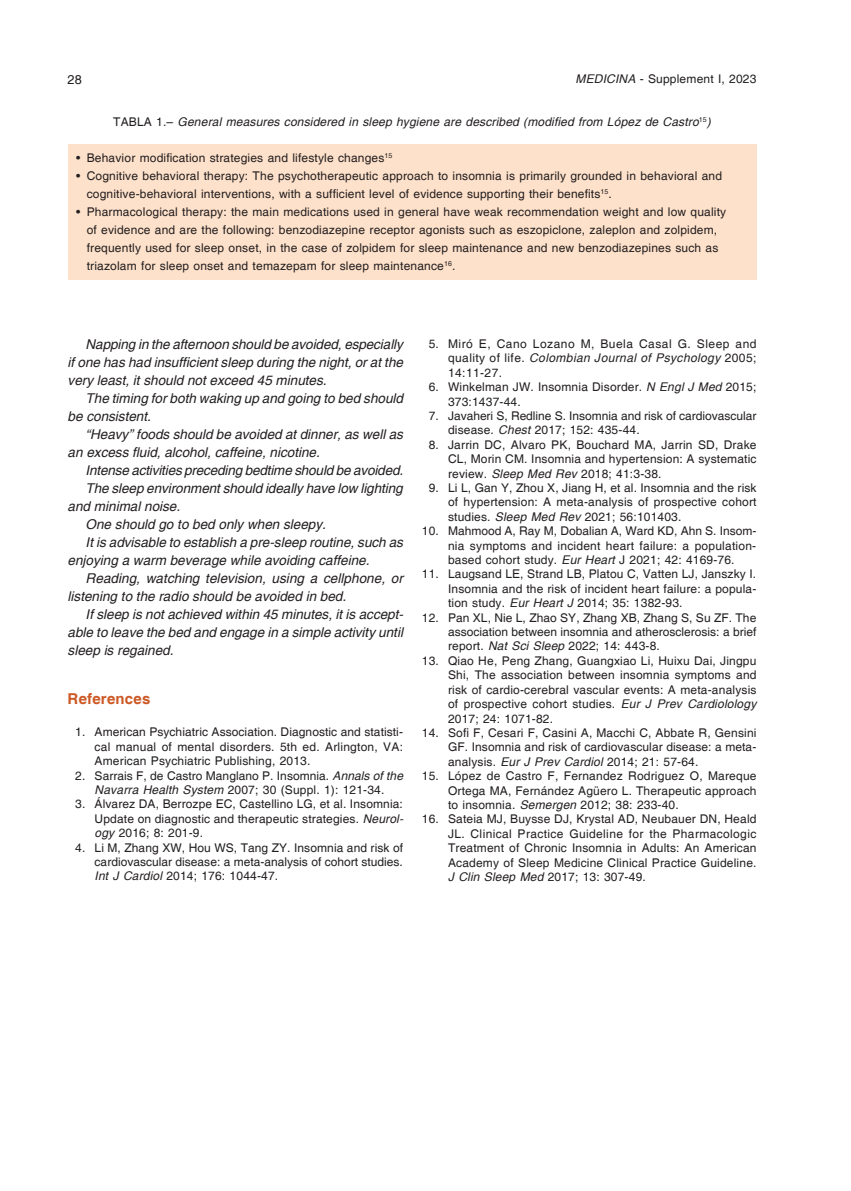
<style>
.page{position:relative;width:851px;height:1191px;background:#fff}
.page>*{position:absolute;margin:0;border:0;box-sizing:border-box;transform-origin:0 0}
.subtit{font:700 15px "Helvetica";letter-spacing:.015em;color:#cc5926}
.texto{font:italic 13.5px/18px "Helvetica";color:#231f20}
.t1{font:12.75px "Helvetica";color:#231f20}
.bibliog{font:12px/14.4px "Helvetica";letter-spacing:.015em;color:#231f20;text-align:justify}
.tabla{font:12px/18px "Helvetica";letter-spacing:.015em;color:#231f20}
.tablatit{font:italic 12px "Helvetica";letter-spacing:.015em;color:#231f20}
.s1{font-style:italic}
.s2{font-style:normal}
</style>
<div class="page">
<div style="left:68px;top:144px;width:688px;height:136px;background:#fee1ca"></div>
<p class="t1" style="left:67px;top:72px;width:16px">28</p>
<p class="tabla" style="left:575px;top:70px;width:182px"><span class="s1">MEDICINA</span> - Supplement I, 2023</p>
<p class="tablatit" style="left:113px;top:114px;width:599px"><span class="s2">TABLA 1.–</span> General measures considered in sleep hygiene are described (modified from López de Castro<sup>15</sup>)</p>
<p class="tabla" style="left:76px;top:149px;width:318px">• Behavior modification strategies and lifestyle changes<sup>15</sup></p>
<p class="tabla" style="left:87px;top:167px;width:636px;text-indent:-11px">• Cognitive behavioral therapy: The psychotherapeutic approach to insomnia is primarily grounded in behavioral and cognitive-behavioral interventions, with a sufficient level of evidence supporting their benefits<sup>15</sup>.</p>
<p class="tabla" style="left:87px;top:203px;width:641px;text-indent:-11px">• Pharmacological therapy: the main medications used in general have weak recommendation weight and low quality of evidence and are the following: benzodiazepine receptor agonists such as eszopiclone, zaleplon and zolpidem, frequently used for sleep onset, in the case of zolpidem for sleep maintenance and new benzodiazepines such as triazolam for sleep onset and temazepam for sleep maintenance<sup>16</sup>.</p>
<p class="texto" style="left:68px;top:336px;width:337px;text-align:justify;text-indent:18px">Napping in the afternoon should be avoided, especially if one has had insufficient sleep during the night, or at the very least, it should not exceed 45 minutes.</p>
<p class="texto" style="left:68px;top:390px;width:337px;text-indent:18px">The timing for both waking up and going to bed should be consistent.</p>
<p class="texto" style="left:68px;top:426px;width:337px;text-indent:18px">“Heavy” foods should be avoided at dinner, as well as an excess fluid, alcohol, caffeine, nicotine.</p>
<p class="texto" style="left:86px;top:462px;width:319px">Intense activities preceding bedtime should be avoided.</p>
<p class="texto" style="left:68px;top:480px;width:336px;text-indent:18px">The sleep environment should ideally have low lighting and minimal noise.</p>
<p class="texto" style="left:86px;top:516px;width:242px">One should go to bed only when sleepy.</p>
<p class="texto" style="left:68px;top:534px;width:337px;text-indent:18px">It is advisable to establish a pre-sleep routine, such as enjoying a warm beverage while avoiding caffeine.</p>
<p class="texto" style="left:68px;top:570px;width:337px;text-indent:18px">Reading, watching television, using a cellphone, or listening to the radio should be avoided in bed.</p>
<p class="texto" style="left:68px;top:606px;width:337px;text-align:justify;text-indent:18px">If sleep is not achieved within 45 minutes, it is accept&shy;able to leave the bed and engage in a simple activity until sleep is regained.</p>
<p class="subtit" style="left:68px;top:689px;width:84px">References</p>
<p class="bibliog" style="left:95px;top:725px;width:310px;text-indent:-19px">1. American Psychiatric Association. Diagnostic and statisti&shy;cal manual of mental disorders. 5th ed. Arlington, VA:<br>American Psychiatric Publishing, 2013.</p>
<p class="bibliog" style="left:75px;top:768px;width:329px;text-align:center">2. Sarrais F, de Castro Manglano P. Insomnia. <span class="s1">Annals of the<br>Navarra Health System</span> 2007; 30 (Suppl. 1): 121-34.</p>
<p class="bibliog" style="left:95px;top:797px;width:310px;text-indent:-19px">3. Álvarez DA, Berrozpe EC, Castellino LG, et al. Insomnia:<br>Update on diagnostic and therapeutic strategies. <span class="s1">Neurol&shy;ogy</span> 2016; 8: 201-9.</p>
<p class="bibliog" style="left:95px;top:840px;width:310px;text-indent:-19px">4. Li M, Zhang XW, Hou WS, Tang ZY. Insomnia and risk of cardiovascular disease: a meta-analysis of cohort studies.<br><span class="s1">Int J Cardiol</span> 2014; 176: 1044-47.</p>
<p class="bibliog" style="left:448px;top:337px;width:310px;text-indent:-19px">5. Miró E, Cano Lozano M, Buela Casal G. Sleep and quality of life. <span class="s1">Colombian Journal of Psychology</span> 2005; 14:11-27.</p>
<p class="bibliog" style="left:448px;top:380px;width:310px;text-indent:-19px">6. Winkelman JW. Insomnia Disorder. <span class="s1">N Engl J Med</span> 2015;<br>373:1437-44.</p>
<p class="bibliog" style="left:448px;top:409px;width:310px;text-indent:-19px">7. Javaheri S, Redline S. Insomnia and risk of cardiovascular disease. <span class="s1">Chest</span> 2017; 152: 435-44.</p>
<p class="bibliog" style="left:448px;top:438px;width:310px;text-indent:-19px">8. Jarrin DC, Alvaro PK, Bouchard MA, Jarrin SD, Drake CL, Morin CM. Insomnia and hypertension: A systematic review. <span class="s1">Sleep Med Rev</span> 2018; 41:3-38.</p>
<p class="bibliog" style="left:448px;top:481px;width:310px;text-indent:-19px">9. Li L, Gan Y, Zhou X, Jiang H, et al. Insomnia and the risk of hypertension: A meta-analysis of prospective cohort studies. <span class="s1">Sleep Med Rev</span> 2021; 56:101403.</p>
<p class="bibliog" style="left:448px;top:524px;width:310px;text-indent:-26px">10. Mahmood A, Ray M, Dobalian A, Ward KD, Ahn S. Insom&shy;nia symptoms and incident heart failure: a population&shy;based cohort study. <span class="s1">Eur Heart</span> J 2021; 42: 4169-76.</p>
<p class="bibliog" style="left:448px;top:567px;width:310px;text-indent:-26px">11. Laugsand LE, Strand LB, Platou C, Vatten LJ, Janszky I.<br>Insomnia and the risk of incident heart failure: a popula&shy;tion study. <span class="s1">Eur Heart J</span> 2014; 35: 1382-93.</p>
<p class="bibliog" style="left:448px;top:610px;width:310px;text-indent:-26px">12. Pan XL, Nie L, Zhao SY, Zhang XB, Zhang S, Su ZF. The association between insomnia and atherosclerosis: a brief report. <span class="s1">Nat Sci Sleep</span> 2022; 14: 443-8.</p>
<p class="bibliog" style="left:448px;top:654px;width:310px;text-indent:-26px">13. Qiao He, Peng Zhang, Guangxiao Li, Huixu Dai, Jingpu Shi, The association between insomnia symptoms and risk of cardio-cerebral vascular events: A meta-analysis of prospective cohort studies. <span class="s1">Eur J Prev Cardiolology </span>2017; 24: 1071-82.</p>
<p class="bibliog" style="left:448px;top:726px;width:310px;text-indent:-26px">14. Sofi F, Cesari F, Casini A, Macchi C, Abbate R, Gensini GF. Insomnia and risk of cardiovascular disease: a meta&shy;analysis. <span class="s1">Eur J Prev Cardiol</span> 2014; 21: 57-64.</p>
<p class="bibliog" style="left:448px;top:769px;width:310px;text-indent:-26px">15. López de Castro F, Fernandez Rodriguez O, Mareque Ortega MA, Fernández Agüero L. Therapeutic approach to insomnia. <span class="s1">Semergen</span> 2012; 38: 233-40.</p>
<p class="bibliog" style="left:448px;top:812px;width:310px;text-indent:-26px">16. Sateia MJ, Buysse DJ, Krystal AD, Neubauer DN, Heald JL. Clinical Practice Guideline for the Pharmacologic Treatment of Chronic Insomnia in Adults: An American Academy of Sleep Medicine Clinical Practice Guideline.<br><span class="s1">J Clin Sleep Med</span> 2017; 13: 307-49.</p>
</div>
